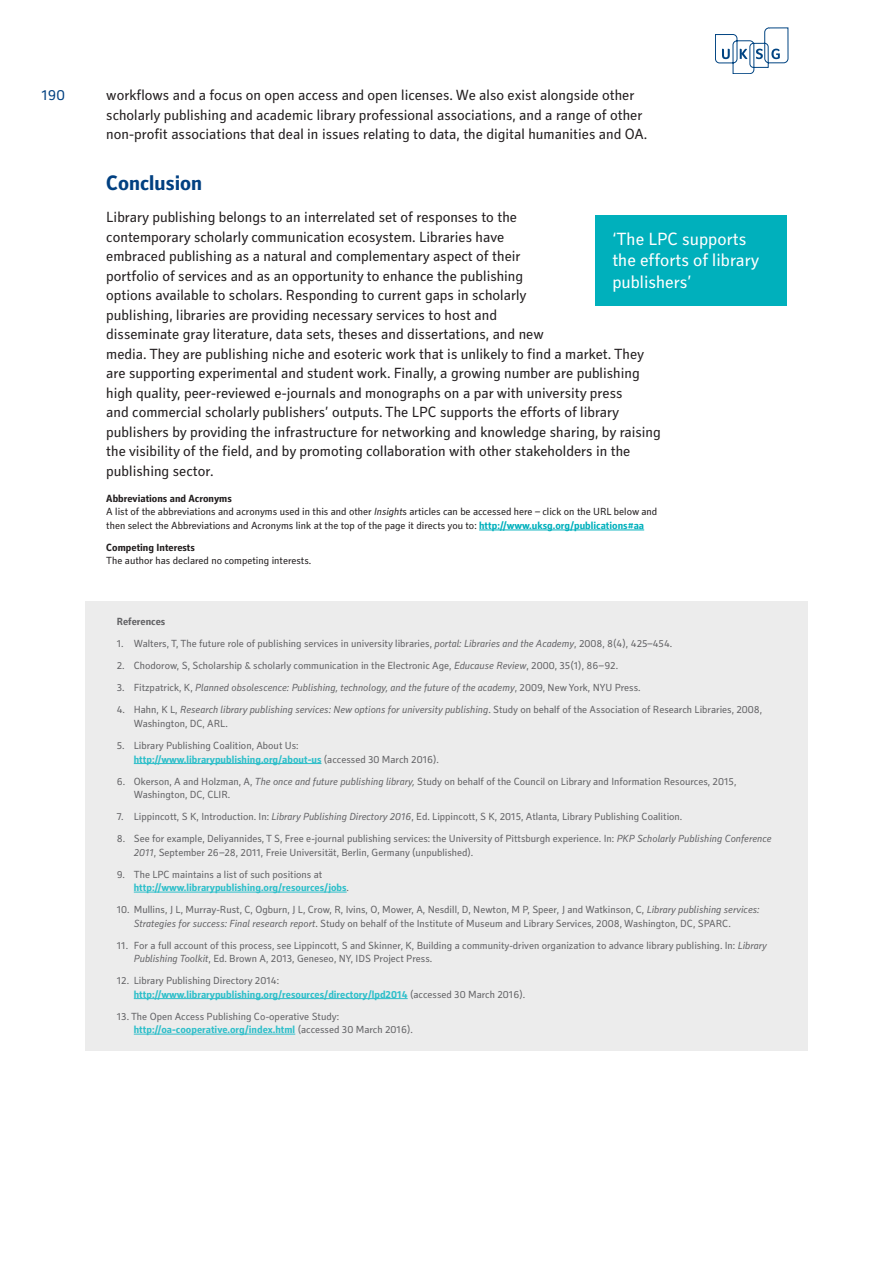
<style>
.page{position:relative;width:893px;height:1263px;background:#fff}
.page>*{position:absolute;margin:0;border:0;box-sizing:border-box;transform-origin:0 0}
.A-Style_Heading{font:700 21px "Secca Std";color:#014081}
.Stand_out_quote{font:18px/21.6px "Secca Std";color:#fff}
.Body{font:15px/19.5px "Secca Std";color:#231f20}
.t1{font:15px "Secca Std";color:#014081}
.Reference_List{font:10.5px/13.5px "Secca Std";color:#636366}
.Reference_List-2{font:10.5px/13.5px "Secca Std";color:#231f20}
.Reference_List-3{font:700 10.5px/13.5px "Secca Std";color:#2fbfca}
.Reference_List-4{font:italic 10.5px "Secca Std";color:#636366}
.Reference_List-5{font:700 10.5px "Secca Std";color:#231f20}
.Reference_List-6{font:700 10.5px "Secca Std";color:#636366}
.s1{font-style:italic}
.s2{font-weight:700;color:#00b0bc}
.s3{font-style:normal}
.s4{font-weight:700;color:#2fbfca}
.s5{font-weight:400;color:#636366}
</style>
<div class="page">
<svg style="left:715px;top:28px;width:73px;height:46px"></svg>
<hr style="left:479px;top:530px;width:165px;height:1px;background:#00b0bc">
<div style="left:595px;top:215px;width:192px;height:90px;background:#00b0bc"></div>
<div style="left:85px;top:601px;width:723px;height:450px;background:#ececec"></div>
<hr style="left:134px;top:763px;width:187px;height:1px;background:#2fbfca">
<hr style="left:134px;top:892px;width:213px;height:1px;background:#2fbfca">
<hr style="left:134px;top:998px;width:274px;height:1px;background:#2fbfca">
<hr style="left:134px;top:1034px;width:161px;height:1px;background:#2fbfca">
<h3 class="t1" style="left:41px;top:87px;width:25px">190</h3>
<p class="Body" style="left:106px;top:86px;width:543px">workflows and a focus on open access and open licenses. We also exist alongside other scholarly publishing and academic library professional associations, and a range of other non-profit associations that deal in issues relating to data, the digital humanities and OA.</p>
<p class="A-Style_Heading" style="left:106px;top:171px;width:97px">Conclusion</p>
<p class="Body" style="left:106px;top:208px;width:556px">Library publishing belongs to an interrelated set of responses to the<br>contemporary scholarly communication ecosystem. Libraries have<br>embraced publishing as a natural and complementary aspect of their<br>portfolio of services and as an opportunity to enhance the publishing<br>options available to scholars. Responding to current gaps in scholarly<br>publishing, libraries are providing necessary services to host and<br>disseminate gray literature, data sets, theses and dissertations, and new<br>media. They are publishing niche and esoteric work that is unlikely to find a market. They are supporting experimental and student work. Finally, a growing number are publishing high quality, peer-reviewed e-journals and monographs on a par with university press<br>and commercial scholarly publishers’ outputs. The LPC supports the efforts of library publishers by providing the infrastructure for networking and knowledge sharing, by raising the visibility of the field, and by promoting collaboration with other stakeholders in the publishing sector.</p>
<p class="Reference_List-5" style="left:106px;top:492px;width:127px">Abbreviations and Acronyms</p>
<p class="Reference_List-2" style="left:106px;top:505px;width:552px">A list of the abbreviations and acronyms used in this and other <span class="s1">Insight</span>s articles can be accessed here – click on the URL below and then select the Abbreviations and Acronyms link at the top of the page it directs you to: <span class="s2">http://www.uksg.org/publications#aa</span></p>
<p class="Reference_List-5" style="left:106px;top:541px;width:90px">Competing Interests</p>
<p class="Reference_List-2" style="left:106px;top:554px;width:206px">The author has declared no competing interests.</p>
<p class="Stand_out_quote" style="left:612px;top:229px;width:148px">‘The LPC supports the efforts of library publishers’</p>
<p class="Reference_List-6" style="left:117px;top:616px;width:50px">References</p>
<p class="Reference_List" style="left:117px;top:637px;width:557px">1. Walters, T, The future role of publishing services in university libraries, <span class="s1">portal: Libraries and the Academy</span>, 2008, 8(4), 425–454.</p>
<p class="Reference_List" style="left:117px;top:659px;width:503px">2. Chodorow, S, Scholarship &amp; scholarly communication in the Electronic Age, <span class="s1">Educause Review</span>, 2000, 35(1), 86–92.</p>
<p class="Reference_List-4" style="left:117px;top:682px;width:525px"><span class="s3">3. Fitzpatrick, K,</span> Planned obsolescence: Publishing, technology, and the future of the academy<span class="s3">, 2009, New York, NYU Press.</span></p>
<p class="Reference_List" style="left:134px;top:704px;width:630px;text-indent:-17px">4. Hahn, K L, <span class="s1">Research library publishing services: New options for university publishing</span>. Study on behalf of the Association of Research Libraries, 2008,<br>Washington, DC, ARL.</p>
<p class="Reference_List" style="left:134px;top:739px;width:307px;text-indent:-17px">5. Library Publishing Coalition, About Us: <span class="s4">http://www.librarypublishing.org/about-us</span> (accessed 30 March 2016).</p>
<p class="Reference_List" style="left:134px;top:775px;width:604px;text-indent:-17px">6. Okerson, A and Holzman, A, <span class="s1">The once and future publishing library,</span> Study on behalf of the Council on Library and Information Resources, 2015,<br>Washington, DC, CLIR.</p>
<p class="Reference_List" style="left:117px;top:810px;width:567px">7. Lippincott, S K, Introduction. In: <span class="s1">Library Publishing Directory 2016</span>, Ed. Lippincott, S K, 2015, Atlanta, Library Publishing Coalition.</p>
<p class="Reference_List" style="left:134px;top:832px;width:639px;text-indent:-17px">8. See for example, Deliyannides, T S, Free e-journal publishing services: the University of Pittsburgh experience. In: <span class="s1">PKP Scholarly Publishing Conference<br>2011</span>, September 26–28, 2011, Freie Universität, Berlin, Germany (unpublished).</p>
<p class="Reference_List-3" style="left:134px;top:868px;width:217px;text-indent:-17px"><span class="s5">9. The LPC maintains a list of such positions at </span>http://www.librarypublishing.org/resources/jobs<span class="s5">.</span></p>
<p class="Reference_List" style="left:134px;top:903px;width:627px;text-indent:-17px">10. Mullins, J L, Murray-Rust, C, Ogburn, J L, Crow, R, Ivins, O, Mower, A, Nesdill, D, Newton, M P, Speer, J and Watkinson, C, <span class="s1">Library publishing services:<br>Strategies for success: Final research report</span>. Study on behalf of the Institute of Museum and Library Services, 2008, Washington, DC, SPARC.</p>
<p class="Reference_List" style="left:134px;top:939px;width:635px;text-indent:-17px">11. For a full account of this process, see Lippincott, S and Skinner, K, Building a community-driven organization to advance library publishing. In: <span class="s1">Library<br>Publishing Toolkit</span>, Ed. Brown A, 2013, Geneseo, NY, IDS Project Press.</p>
<p class="Reference_List-3" style="left:134px;top:974px;width:393px;text-indent:-17px"><span class="s5">12. Library Publishing Directory 2014: </span>http://www.librarypublishing.org/resources/directory/lpd2014 <span class="s5">(accessed 30 March 2016).</span></p>
<p class="Reference_List" style="left:134px;top:1010px;width:280px;text-indent:-17px">13. The Open Access Publishing Co-operative Study: <span class="s4">http://oa-cooperative.org/index.html</span> (accessed 30 March 2016).</p>
</div>
